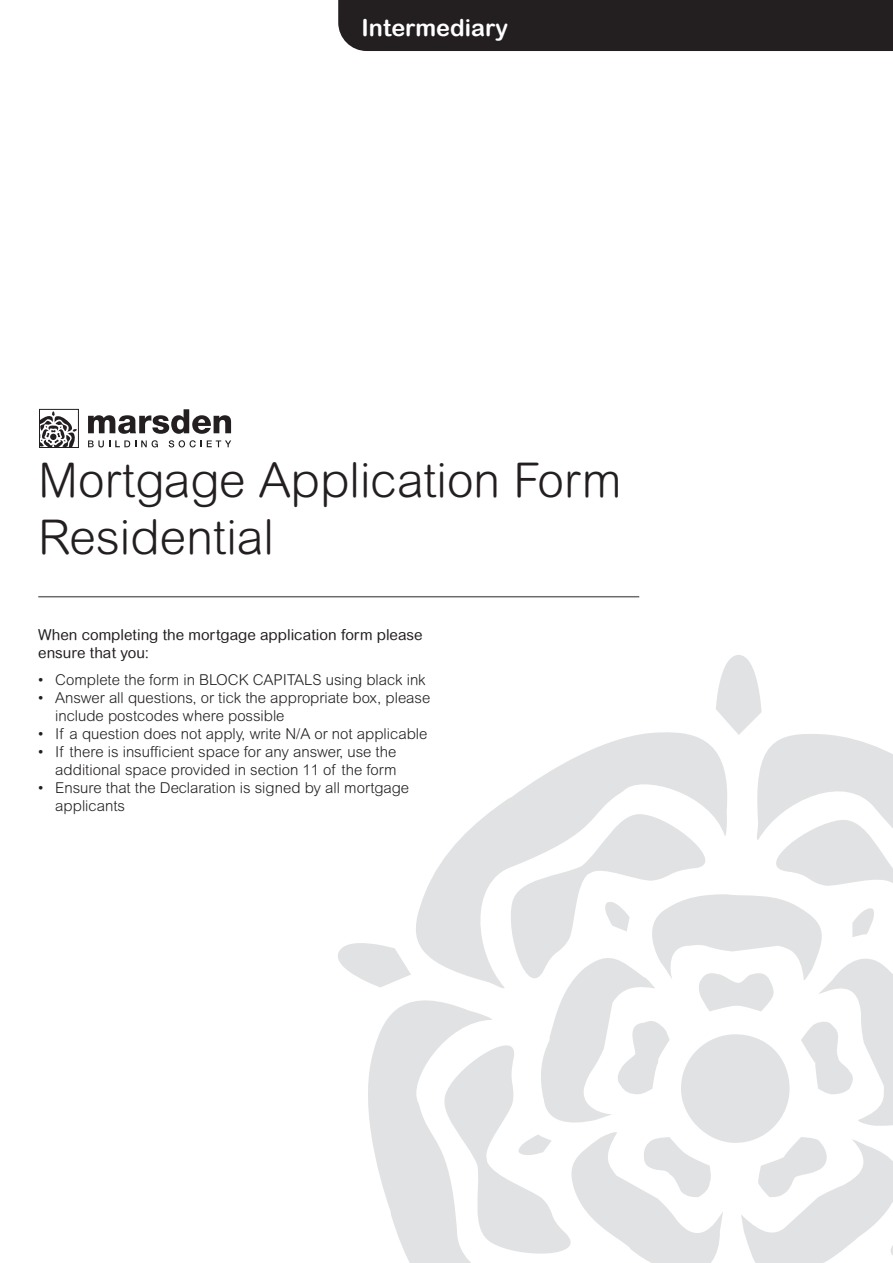
<style>
.page{position:relative;width:893px;height:1263px;background:#fff}
.page>*{position:absolute;margin:0;border:0;box-sizing:border-box;transform-origin:0 0}
.t1{font:300 48px/57.6px "Arial Rounded MT Std";color:#231f20}
.t2{font:23.4px "Arial Rounded MT Bold";color:#fff}
.Paragraph_Style_1{font:300 15px/18px "Arial Rounded MT Std";color:#231f20}
.Paragraph_Style_1-2{font:15px/18px "Arial Rounded MT";color:#231f20}
</style>
<div class="page">
<svg style="left:368px;top:987px;width:66px;height:276px;fill:#e1e2e4"></svg>
<svg style="left:338px;top:943px;width:69px;height:44px"></svg>
<svg style="left:407px;top:875px;width:27px;height:115px"></svg>
<svg style="left:434px;top:655px;width:459px;height:608px"></svg>
<div style="left:338px;top:0;width:555px;height:51px;background:#231f20"></div>
<hr style="left:38px;top:596px;width:601px;height:1px;background:#6c6d70">
<svg style="left:41px;top:411px;width:36px;height:35px"></svg>
<div style="left:39px;top:409px;width:40px;height:39px;border:1px solid #231f20"></div>
<svg style="left:88px;top:409px;width:143px;height:25px"></svg>
<svg style="left:88px;top:440px;width:70px;height:7px"></svg>
<svg style="left:169px;top:440px;width:62px;height:7px"></svg>
<h2 class="t2" style="left:362px;top:14px;width:148px">Intermediary</h2>
<p class="t1" style="left:38px;top:451px;width:585px">Mortgage Application Form<br>Residential</p>
<p class="Paragraph_Style_1-2" style="left:38px;top:626px;width:386px">When completing the mortgage application form please ensure that you:</p>
<p class="Paragraph_Style_1" style="left:38px;top:670px;width:389px">• Complete the form in BLOCK CAPITALS using black ink</p>
<p class="Paragraph_Style_1" style="left:55px;top:688px;width:377px;text-indent:-17px">• Answer all questions, or tick the appropriate box, please include postcodes where possible</p>
<p class="Paragraph_Style_1" style="left:38px;top:724px;width:391px">• If a question does not apply, write N/A or not applicable</p>
<p class="Paragraph_Style_1" style="left:38px;top:742px;width:360px;text-align:right">• If there is insufficient space for any answer, use the additional space provided in section 11 of the form</p>
<p class="Paragraph_Style_1" style="left:55px;top:778px;width:355px;text-indent:-17px">• Ensure that the Declaration is signed by all mortgage applicants</p>
</div>
